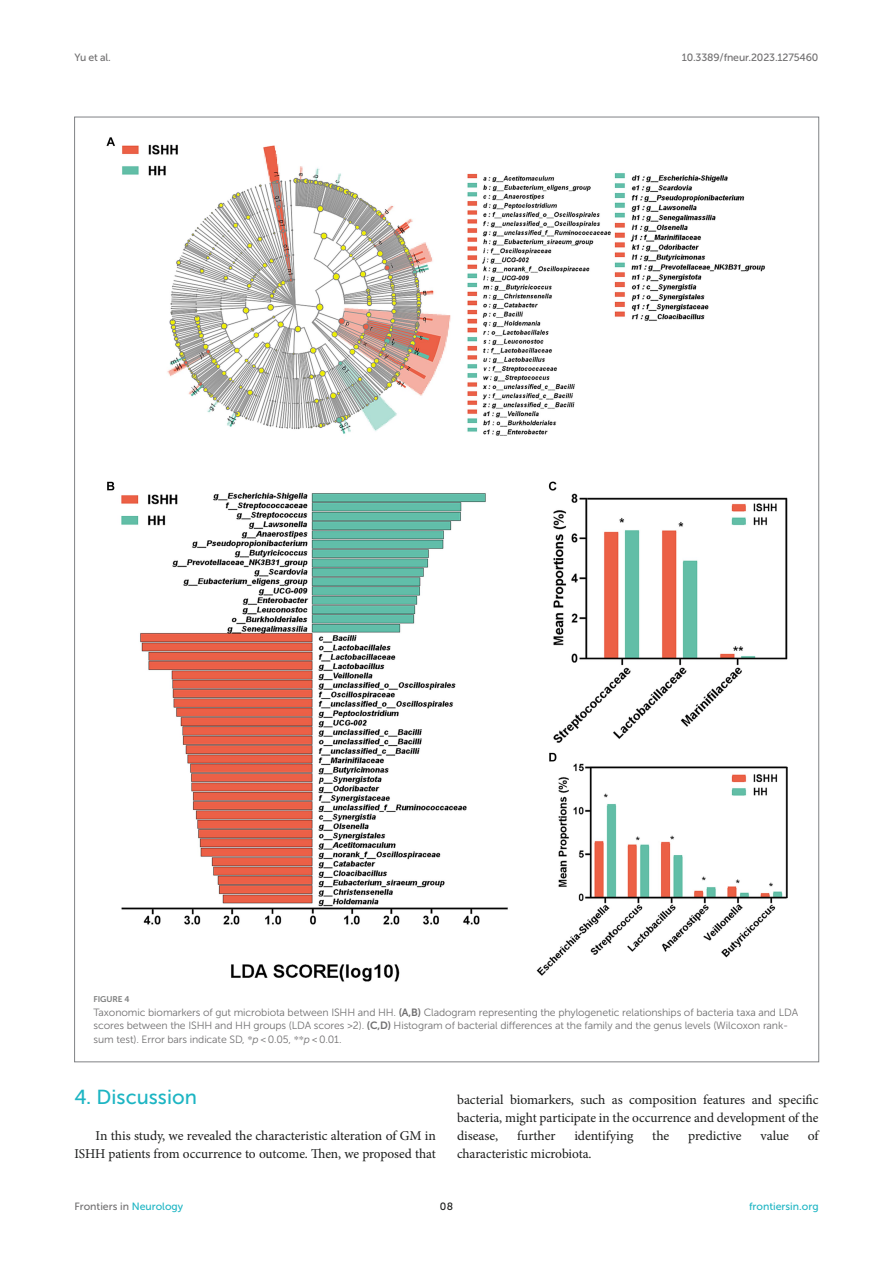
<style>
.page{position:relative;width:893px;height:1263px;background:#fff}
.page>*{position:absolute;margin:0;border:0;box-sizing:border-box;transform-origin:0 0}
.HEAD_1{font:20.25px "Museo Sans 500";color:#1db5c3}
.TEXT_FLUSH{font:13.5px/18px "Minion Pro";letter-spacing:-.005em;color:#1b1c1b;text-align:right}
.FIG_LEG{font:10.5px/13.5px "Museo Sans 300";letter-spacing:-.01em;color:#706f70}
.t1{font:10.5px "Museo Sans 500";letter-spacing:-.015em;color:#706f70}
.t2{font:10.5px "Museo Sans 500";color:#1db5c3}
.t3{font:10.5px "Museo Sans 500";color:#1b1c1b}
.FIG_HD{font:8.25px "Museo Sans 700";letter-spacing:-.01em;color:#7e7f7f}
.s1{font-family:"Museo Sans 700"}
.s2{font-family:"STIX General"}
.s3{font-style:italic}
.s4{color:#1db5c3}
</style>
<div class="page">
<img style="left:106px;top:137px;width:682px;height:845px">
<p class="t1" style="left:74px;top:51px;width:38px">Yu et al.</p>
<p class="t1" style="left:682px;top:51px;width:138px">10.3389/fneur.2023.1275460</p>
<p class="FIG_HD" style="left:94px;top:995px;width:37px">FIGURE 4</p>
<p class="FIG_LEG" style="left:94px;top:1006px;width:706px">Taxonomic biomarkers of gut microbiota between ISHH and HH. <span class="s1">(A,B)</span> Cladogram representing the phylogenetic relationships of bacteria taxa and LDA scores between the ISHH and HH groups (LDA scores &gt;2). <span class="s1">(C,D)</span> Histogram of bacterial differences at the family and the genus levels (Wilcoxon rank&shy;sum test). Error bars indicate SD, <span class="s2">*</span><span class="s3">p</span> &lt; 0.05, <span class="s2">**</span><span class="s3">p</span> &lt; 0.01.</p>
<p class="HEAD_1" style="left:74px;top:1086px;width:124px">4. Discussion</p>
<p class="TEXT_FLUSH" style="left:74px;top:1127px;width:363px">In this study, we revealed the characteristic alteration of GM in<br>ISHH patients from occurrence to outcome. Then, we proposed that</p>
<p class="TEXT_FLUSH" style="left:457px;top:1091px;width:363px;text-align:justify">bacterial biomarkers, such as composition features and specific bacteria, might participate in the occurrence and development of the disease,</p>
<p class="TEXT_FLUSH" style="left:517px;top:1127px;width:40px">further</p>
<p class="TEXT_FLUSH" style="left:574px;top:1127px;width:60px">identifying</p>
<p class="TEXT_FLUSH" style="left:652px;top:1127px;width:19px">the</p>
<p class="TEXT_FLUSH" style="left:688px;top:1127px;width:55px">predictive</p>
<p class="TEXT_FLUSH" style="left:760px;top:1127px;width:30px">value</p>
<p class="TEXT_FLUSH" style="left:808px;top:1127px;width:12px">of</p>
<p class="TEXT_FLUSH" style="left:457px;top:1145px;width:136px">characteristic microbiota.</p>
<p class="t1" style="left:74px;top:1200px;width:110px">Frontiers in <span class="s4">Neurology</span></p>
<p class="t3" style="left:440px;top:1200px;width:15px">08</p>
<p class="t2" style="left:749px;top:1200px;width:71px">frontiersin.org</p>
</div>
